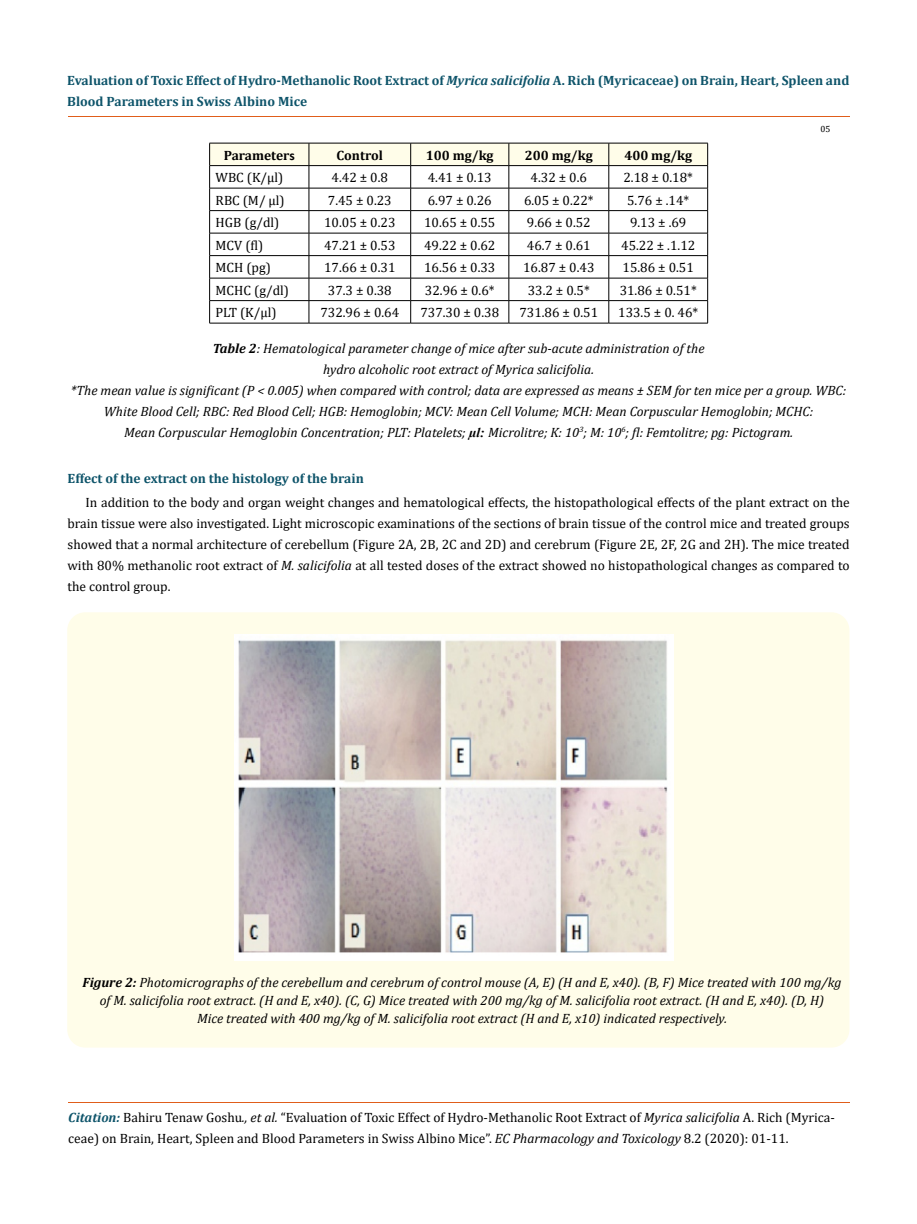
<style>
.page{position:relative;width:917px;height:1224px;background:#fff}
.page>*{position:absolute;margin:0;border:0;box-sizing:border-box;transform-origin:0 0}
.t1{font:13.5px/21px "Cambria";color:#000}
.t2{font:italic 13.5px/21px "Cambria";color:#000;text-align:center}
.t3{font:700 13.5px/21px "Cambria";color:#0e546a}
.t4{font:700 13.5px "Cambria";color:#000}
.t5{font:9px "Cambria";color:#000}
.s1{font-style:italic}
.s2{font-family:"Calibri"}
.s3{font-weight:700}
.s4{font-family:"Times New Roman";font-weight:700}
.s5{font-weight:700;font-style:italic;color:#0e546a}
</style>
<div class="page">
<hr style="left:68px;top:117px;width:781px;height:1px;background:#e05d1a">
<hr style="left:68px;top:1102px;width:781px;height:1px;background:#e05d1a">
<svg style="left:209px;top:143px;width:499px;height:180px"></svg>
<hr style="left:209px;top:323px;width:100px;height:1px;background:#000">
<hr style="left:309px;top:323px;width:101px;height:1px;background:#000">
<hr style="left:410px;top:323px;width:99px;height:1px;background:#000">
<hr style="left:509px;top:323px;width:99px;height:1px;background:#000">
<hr style="left:608px;top:323px;width:99px;height:1px;background:#000">
<div style="left:67px;top:612px;width:782px;height:436px;background:#fffde9;border-radius:18px"></div>
<img style="left:234px;top:635px;width:439px;height:325px">
<p class="t3" style="left:67px;top:69px;width:783px">Evaluation of Toxic Effect of Hydro-Methanolic Root Extract of <span class="s1">Myrica salicifolia</span> A. Rich (Myricaceae) on Brain, Heart, Spleen and<br>Blood Parameters in Swiss Albino Mice</p>
<p class="t5" style="left:820px;top:123px;width:11px">05</p>
<p class="t4" style="left:224px;top:145px;width:73px">Parameter<span class="s2">s</span></p>
<p class="t4" style="left:336px;top:145px;width:48px">Control</p>
<p class="t4" style="left:426px;top:145px;width:69px">100 mg/kg</p>
<p class="t4" style="left:525px;top:145px;width:69px">200 mg/kg</p>
<p class="t4" style="left:624px;top:145px;width:69px">400 mg/kg</p>
<p class="t1" style="left:216px;top:167px;width:69px">WBC (K/µl)</p>
<p class="t1" style="left:331px;top:167px;width:58px">4.42 ± 0.8</p>
<p class="t1" style="left:428px;top:167px;width:65px">4.41 ± 0.13</p>
<p class="t1" style="left:530px;top:167px;width:58px">4.32 ± 0.6</p>
<p class="t1" style="left:623px;top:167px;width:71px">2.18 ± 0.18*</p>
<p class="t1" style="left:216px;top:189px;width:71px">RBC (M/ µl)</p>
<p class="t1" style="left:328px;top:189px;width:65px">7.45 ± 0.23</p>
<p class="t1" style="left:428px;top:189px;width:65px">6.97 ± 0.26</p>
<p class="t1" style="left:524px;top:189px;width:71px">6.05 ± 0.22*</p>
<p class="t1" style="left:627px;top:189px;width:64px">5.76 ± .14*</p>
<p class="t1" style="left:216px;top:212px;width:65px">HGB (g/dl)</p>
<p class="t1" style="left:324px;top:212px;width:73px">10.05 ± 0.23</p>
<p class="t1" style="left:424px;top:212px;width:73px">10.65 ± 0.55</p>
<p class="t1" style="left:527px;top:212px;width:65px">9.66 ± 0.52</p>
<p class="t1" style="left:630px;top:212px;width:58px">9.13 ± .69</p>
<p class="t1" style="left:216px;top:234px;width:49px">MCV (fl)</p>
<p class="t1" style="left:324px;top:234px;width:73px">47.21 ± 0.53</p>
<p class="t1" style="left:424px;top:234px;width:73px">49.22 ± 0.62</p>
<p class="t1" style="left:527px;top:234px;width:65px">46.7 ± 0.61</p>
<p class="t1" style="left:621px;top:234px;width:76px">45.22 ± .1.12</p>
<p class="t1" style="left:216px;top:257px;width:57px">MCH (pg)</p>
<p class="t1" style="left:324px;top:257px;width:73px">17.66 ± 0.31</p>
<p class="t1" style="left:424px;top:257px;width:73px">16.56 ± 0.33</p>
<p class="t1" style="left:523px;top:257px;width:73px">16.87 ± 0.43</p>
<p class="t1" style="left:622px;top:257px;width:73px">15.86 ± 0.51</p>
<p class="t1" style="left:216px;top:279px;width:75px">MCHC (g/dl)</p>
<p class="t1" style="left:328px;top:279px;width:65px">37.3 ± 0.38</p>
<p class="t1" style="left:425px;top:279px;width:71px">32.96 ± 0.6*</p>
<p class="t1" style="left:527px;top:279px;width:64px">33.2 ± 0.5*</p>
<p class="t1" style="left:619px;top:279px;width:79px">31.86 ± 0.51*</p>
<p class="t1" style="left:216px;top:302px;width:62px">PLT (K/µl)</p>
<p class="t1" style="left:320px;top:302px;width:80px">732.96 ± 0.64</p>
<p class="t1" style="left:420px;top:302px;width:80px">737.30 ± 0.38</p>
<p class="t1" style="left:519px;top:302px;width:80px">731.86 ± 0.51</p>
<p class="t1" style="left:618px;top:302px;width:82px">133.5 ± 0. 46*</p>
<p class="t2" style="left:71px;top:337px;width:777px"><span class="s3">Table 2</span>: Hematological parameter change of mice after sub-acute administration of the<br>hydro alcoholic root extract of Myrica salicifolia.<br>*The mean value is significant (P &lt; 0.005) when compared with control; data are expressed as means ± SEM for ten mice per a group. WBC:<br>White Blood Cell; RBC: Red Blood Cell; HGB: Hemoglobin; MCV: Mean Cell Volume; MCH: Mean Corpuscular Hemoglobin; MCHC:<br>Mean Corpuscular Hemoglobin Concentration; PLT: Platelets; <span class="s4">µl:</span> Microlitre; K: 10<sup>3</sup>; M: 10<sup>6</sup>; fl: Femtolitre; pg: Pictogram.</p>
<p class="t3" style="left:68px;top:468px;width:298px">Effect of the extract on the histology of the brain</p>
<p class="t1" style="left:68px;top:492px;width:783px;text-align:justify;text-indent:18px">In addition to the body and organ weight changes and hematological effects, the histopathological effects of the plant extract on the brain tissue were also investigated. Light microscopic examinations of the sections of brain tissue of the control mice and treated groups showed that a normal architecture of cerebellum (Figure 2A, 2B, 2C and 2D) and cerebrum (Figure 2E, 2F, 2G and 2H). The mice treated with 80% methanolic root extract of <span class="s1">M. salicifolia</span> at all tested doses of the extract showed no histopathological changes as compared to the control group.</p>
<p class="t2" style="left:82px;top:973px;width:760px;line-height:18px"><span class="s3">Figure 2:</span> Photomicrographs of the cerebellum and cerebrum of control mouse (A, E) (H and E, x40). (B, F) Mice treated with 100 mg/kg of M. salicifolia root extract. (H and E, x40). (C, G) Mice treated with 200 mg/kg of M. salicifolia root extract. (H and E, x40). (D, H)<br>Mice treated with 400 mg/kg of M. salicifolia root extract (H and E, x10) indicated respectively.</p>
<p class="t1" style="left:68px;top:1107px;width:768px"><span class="s5">Citation:</span> Bahiru Tenaw Goshu<span class="s1">., et al.</span> “Evaluation of Toxic Effect of Hydro-Methanolic Root Extract of <span class="s1">Myrica salicifolia</span> A. Rich (Myrica&shy;ceae) on Brain, Heart, Spleen and Blood Parameters in Swiss Albino Mice”. <span class="s1">EC Pharmacology and Toxicology</span> 8.2 (2020): 01-11.</p>
</div>
